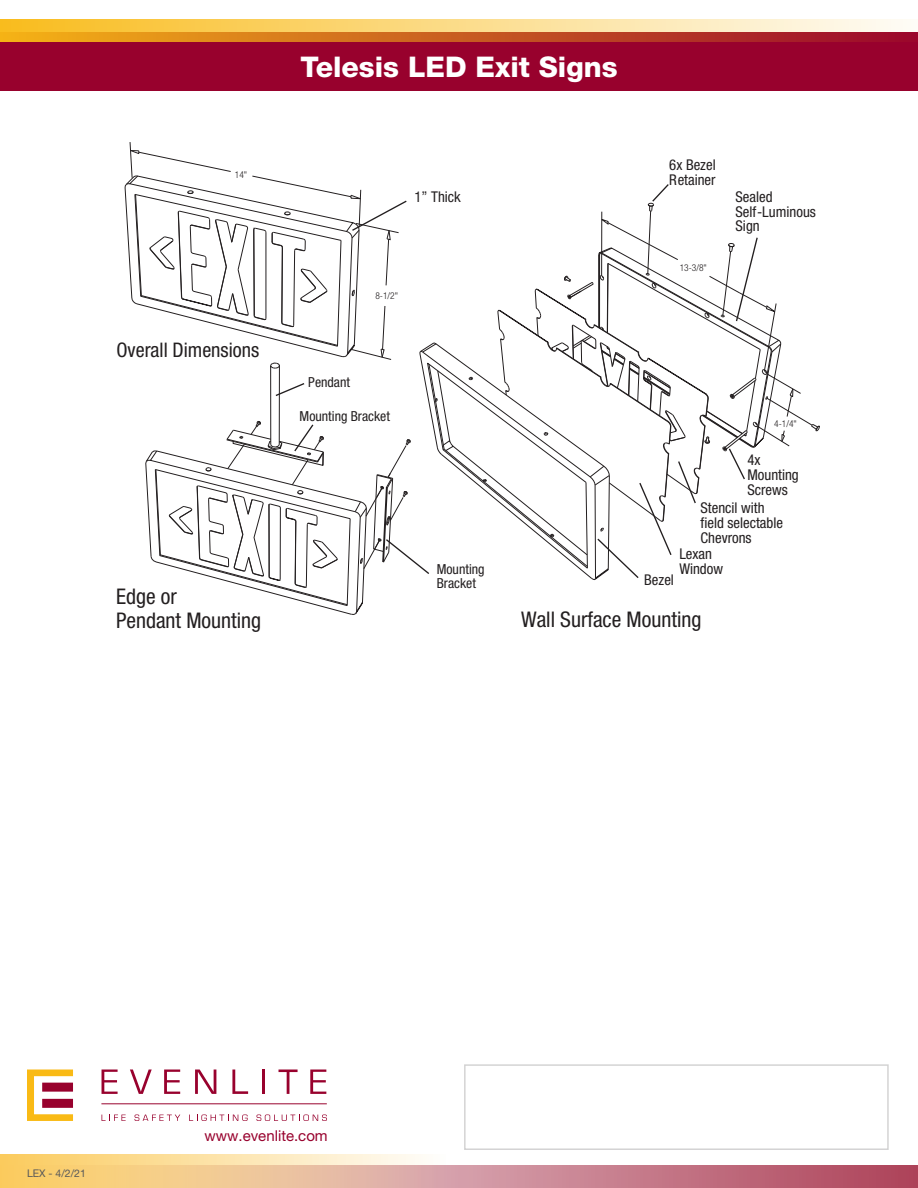
<style>
.page{position:relative;width:918px;height:1188px;background:#fff}
.page>*{position:absolute;margin:0;border:0;box-sizing:border-box;transform-origin:0 0}
._7_A_Subhead{font:800 28.5px "Helvetica Neue";color:#fff}
.t1{font:condensed 21.6px/24.3px "Helvetica Neue";color:#231f20}
.t2{font:condensed 20.1px "Helvetica Neue";color:#231f20}
.t3{font:15px "Helvetica Neue";color:#98012d}
.t4{font:condensed 14.85px/15px "Helvetica Neue";color:#231f20}
.t5{font:condensed 13.8px/14px "Helvetica Neue";color:#231f20}
.t6{font:10.5px "Helvetica Neue";color:#57585a}
.t7{font:300 condensed 9.45px "Helvetica Neue";color:#231f20}
.s1{font-style:inherit}
</style>
<div class="page">
<div style="left:0;top:32px;width:918px;height:59px;background:#98012d"></div>
<svg style="left:0;top:20px;width:907px;height:22px"></svg>
<svg style="left:446px;top:1165px;width:472px;height:23px"></svg>
<svg style="left:0;top:1155px;width:446px;height:33px"></svg>
<svg style="left:102px;top:1115px;width:24px;height:6px"></svg>
<svg style="left:135px;top:1115px;width:45px;height:6px"></svg>
<svg style="left:189px;top:1115px;width:59px;height:6px"></svg>
<svg style="left:256px;top:1115px;width:71px;height:6px"></svg>
<svg style="left:27px;top:1070px;width:46px;height:51px"></svg>
<svg style="left:102px;top:1070px;width:16px;height:24px"></svg>
<svg style="left:130px;top:1070px;width:22px;height:24px"></svg>
<svg style="left:164px;top:1070px;width:16px;height:24px"></svg>
<svg style="left:195px;top:1070px;width:21px;height:24px"></svg>
<svg style="left:232px;top:1070px;width:16px;height:24px"></svg>
<hr style="left:262px;top:1070px;width:3px;height:24px;background:#98012d">
<svg style="left:279px;top:1070px;width:19px;height:24px"></svg>
<svg style="left:310px;top:1070px;width:16px;height:24px"></svg>
<hr style="left:101px;top:1103px;width:226px;height:1px;background:#98012d">
<svg style="left:124px;top:142px;width:696px;height:473px"></svg>
<p class="t7" style="left:235px;top:169px;width:14px">14"</p>
<p class="t2" style="left:116px;top:338px;width:144px">Overall Dimensions</p>
<p class="t1" style="left:116px;top:584px;width:147px">Edge or<br>Pendant Mounting</p>
<p class="_7_A_Subhead" style="left:300px;top:50px;width:319px">Telesis LED Exit Signs</p>
<p class="t4" style="left:414px;top:189px;width:48px">1” Thick</p>
<p class="t7" style="left:375px;top:290px;width:24px">8-1/2"</p>
<p class="t4" style="left:669px;top:157px;width:48px">6x Bezel<br>Retainer</p>
<p class="t7" style="left:680px;top:262px;width:29px">13-3/8"</p>
<p class="t4" style="left:736px;top:189px;width:82px">Sealed<br>Self-Luminous<br>Sign</p>
<p class="t5" style="left:308px;top:375px;width:43px">Pendant</p>
<p class="t5" style="left:300px;top:409px;width:92px">Mounting Bracket</p>
<p class="t5" style="left:437px;top:562px;width:49px">Mounting<br>Bracket</p>
<p class="t7" style="left:774px;top:418px;width:24px">4-1/4"</p>
<p class="t4" style="left:747px;top:453px;width:53px">4x<br>Mounting<br>Screws</p>
<p class="t4" style="left:701px;top:500px;width:84px">Stencil with field selectable<br>Chevrons</p>
<p class="t4" style="left:679px;top:547px;width:45px">Lexan<br>Window</p>
<p class="t4" style="left:644px;top:572px;width:31px">Bezel</p>
<p class="t1" style="left:521px;top:607px;width:182px">Wall Surface Mounting</p>
<p class="t6" style="left:27px;top:1167px;width:60px"><span class="s1">LEX -</span> 4/2/21</p>
<p class="t3" style="left:204px;top:1127px;width:125px">www.evenlite.com</p>
</div>
